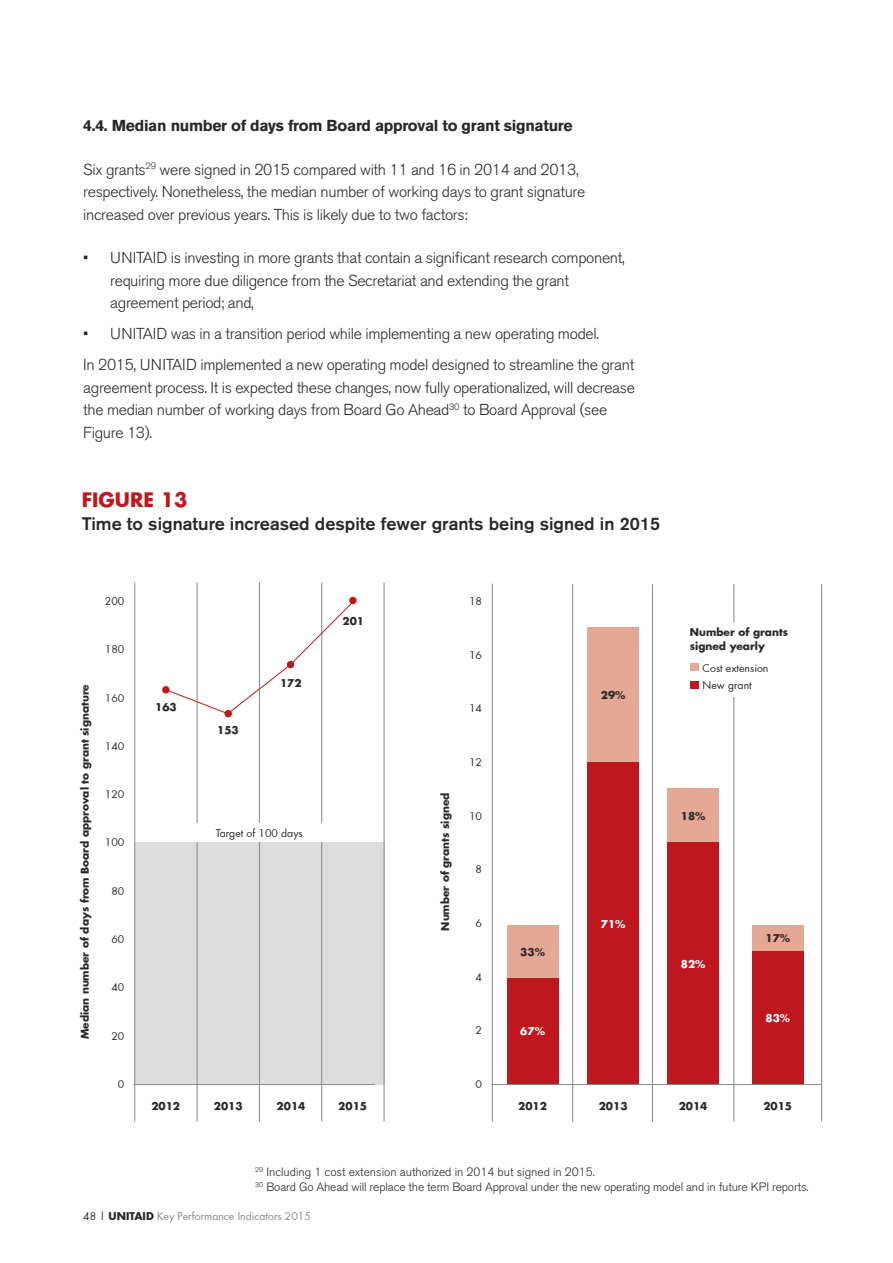
<style>
.page{position:relative;width:893px;height:1263px;background:#fff}
.page>*{position:absolute;margin:0;border:0;box-sizing:border-box;transform-origin:0 0}
.t1{font:700 19.5px "Futura";color:#be181e}
.t2{font:500 18px "Akzidenz Grotesk BQ";color:#282827}
.t3{font:300 15.75px/22.5px "Akzidenz Grotesk BQ";letter-spacing:-.02em;color:#282827}
.t4{font:700 15.75px "Akzidenz Grotesk BQ";letter-spacing:-.02em;color:#282827}
.t5{font:300 12px/14.4px "Akzidenz Grotesk BQ";letter-spacing:-.01em;color:#282827}
.t6{font:700 10.5px/13.5px "Futura";color:#282827}
.t7{font:10.5px "Futura";color:#282827}
.t8{font:10.5px "Futura";color:#878787}
.t9{font:700 10.5px "Futura";color:#fff}
.s1{color:#282827}
.s2{font-weight:700;color:#282827}
</style>
<div class="page">
<div style="left:752px;top:925px;width:51px;height:52px;background:#e5a895"></div>
<div style="left:507px;top:977px;width:51px;height:108px;background:#be181e"></div>
<div style="left:752px;top:951px;width:51px;height:134px;background:#be181e"></div>
<div style="left:588px;top:761px;width:51px;height:324px;background:#be181e"></div>
<div style="left:668px;top:842px;width:51px;height:243px;background:#be181e"></div>
<div style="left:507px;top:925px;width:51px;height:52px;background:#e5a895"></div>
<div style="left:588px;top:627px;width:51px;height:134px;background:#e5a895"></div>
<div style="left:668px;top:789px;width:51px;height:53px;background:#e5a895"></div>
<hr style="left:572px;top:584px;width:1px;height:537px;background:#878787">
<hr style="left:492px;top:584px;width:1px;height:537px;background:#878787">
<hr style="left:491px;top:1084px;width:330px;height:1px;background:#878787">
<hr style="left:652px;top:584px;width:1px;height:537px;background:#878787">
<hr style="left:821px;top:584px;width:1px;height:537px;background:#878787">
<hr style="left:734px;top:584px;width:1px;height:537px;background:#878787">
<div style="left:135px;top:842px;width:249px;height:243px;background:#dcdcdc"></div>
<hr style="left:197px;top:582px;width:1px;height:539px;background:#878787">
<hr style="left:134px;top:582px;width:1px;height:539px;background:#878787">
<hr style="left:259px;top:582px;width:1px;height:539px;background:#878787">
<hr style="left:321px;top:582px;width:1px;height:539px;background:#878787">
<hr style="left:384px;top:582px;width:1px;height:539px;background:#878787">
<hr style="left:133px;top:1084px;width:242px;height:1px;background:#878787">
<div style="left:162px;top:686px;width:8px;height:7px;background:#be181e;border-radius:50%"></div>
<div style="left:349px;top:597px;width:8px;height:7px;background:#be181e;border-radius:50%"></div>
<svg style="left:165px;top:600px;width:190px;height:115px"></svg>
<div style="left:733px;top:623px;width:14px;height:74px;background:#fff"></div>
<div style="left:690px;top:681px;width:8px;height:8px;background:#be181e"></div>
<div style="left:690px;top:663px;width:8px;height:8px;background:#e5a895"></div>
<p class="t4" style="left:83px;top:116px;width:491px">4.4. Median number of days from Board approval to grant signature</p>
<p class="t3" style="left:83px;top:158px;width:504px">Six grants<sup>29</sup> were signed in 2015 compared with 11 and 16 in 2014 and 2013, respectively. Nonetheless, the median number of working days to grant signature increased over previous years. This is likely due to two factors:</p>
<p class="t3" style="left:110px;top:247px;width:516px;text-indent:-27px">• UNITAID is investing in more grants that contain a significant research component, requiring more due diligence from the Secretariat and extending the grant agreement period; and,</p>
<p class="t3" style="left:83px;top:319px;width:553px;line-height:31px">• UNITAID was in a transition period while implementing a new operating model.<br>In 2015, UNITAID implemented a new operating model designed to streamline the grant</p>
<p class="t3" style="left:83px;top:377px;width:553px">agreement process. It is expected these changes, now fully operationalized, will decrease the median number of working days from Board Go Ahead<sup>30</sup> to Board Approval (see<br>Figure 13).</p>
<p class="t1" style="left:82px;top:486px;width:107px">FIGURE 13</p>
<p class="t2" style="left:82px;top:512px;width:580px">Time to signature increased despite fewer grants being signed in 2015</p>
<p class="t7" style="left:105px;top:594px;width:21px">200</p>
<p class="t6" style="left:78px;top:1039px;width:356px;rotate:-90deg">Median number of days from Board approval to grant signature</p>
<p class="t7" style="left:105px;top:642px;width:21px">180</p>
<p class="t7" style="left:105px;top:690px;width:21px">160</p>
<p class="t7" style="left:105px;top:739px;width:21px">140</p>
<p class="t7" style="left:105px;top:787px;width:21px">120</p>
<p class="t7" style="left:105px;top:835px;width:21px">100</p>
<p class="t7" style="left:111px;top:884px;width:14px">80</p>
<p class="t7" style="left:111px;top:932px;width:14px">60</p>
<p class="t7" style="left:111px;top:980px;width:14px">40</p>
<p class="t7" style="left:111px;top:1029px;width:14px">20</p>
<p class="t7" style="left:118px;top:1077px;width:8px">0</p>
<p class="t6" style="left:155px;top:700px;width:23px">163</p>
<p class="t6" style="left:217px;top:723px;width:23px">153</p>
<p class="t6" style="left:280px;top:676px;width:23px">172</p>
<p class="t7" style="left:216px;top:826px;width:88px">Target of 100 days</p>
<p class="t6" style="left:343px;top:614px;width:23px">201</p>
<p class="t6" style="left:151px;top:1099px;width:30px">2012</p>
<p class="t6" style="left:214px;top:1099px;width:30px">2013</p>
<p class="t6" style="left:277px;top:1099px;width:30px">2014</p>
<p class="t6" style="left:338px;top:1099px;width:30px">2015</p>
<p class="t6" style="left:438px;top:931px;width:140px;rotate:-90deg">Number of grants signed</p>
<p class="t7" style="left:469px;top:594px;width:14px">18</p>
<p class="t7" style="left:469px;top:647px;width:14px">16</p>
<p class="t7" style="left:469px;top:701px;width:14px">14</p>
<p class="t7" style="left:469px;top:755px;width:14px">12</p>
<p class="t7" style="left:469px;top:808px;width:14px">10</p>
<p class="t7" style="left:475px;top:862px;width:8px">8</p>
<p class="t7" style="left:475px;top:916px;width:8px">6</p>
<p class="t7" style="left:475px;top:969px;width:8px">4</p>
<p class="t7" style="left:475px;top:1023px;width:8px">2</p>
<p class="t7" style="left:475px;top:1077px;width:8px">0</p>
<p class="t6" style="left:690px;top:625px;width:100px">Number of grants signed yearly</p>
<p class="t6" style="left:520px;top:944px;width:26px">33%</p>
<p class="t9" style="left:520px;top:1024px;width:26px">67%</p>
<p class="t6" style="left:601px;top:688px;width:26px">29%</p>
<p class="t9" style="left:601px;top:916px;width:26px">71%</p>
<p class="t7" style="left:703px;top:660px;width:67px">Cost extension</p>
<p class="t7" style="left:703px;top:678px;width:51px">New grant</p>
<p class="t6" style="left:681px;top:809px;width:26px">18%</p>
<p class="t9" style="left:681px;top:956px;width:26px">82%</p>
<p class="t6" style="left:765px;top:931px;width:26px">17%</p>
<p class="t9" style="left:765px;top:1011px;width:26px">83%</p>
<p class="t6" style="left:518px;top:1099px;width:30px">2012</p>
<p class="t6" style="left:599px;top:1099px;width:30px">2013</p>
<p class="t6" style="left:679px;top:1099px;width:30px">2014</p>
<p class="t6" style="left:763px;top:1099px;width:30px">2015</p>
<p class="t5" style="left:255px;top:1165px;width:555px"><sup>29</sup> Including 1 cost extension authorized in 2014 but signed in 2015.<br><sup>30</sup> Board Go Ahead will replace the term Board Approval under the new operating model and in future KPI reports.</p>
<p class="t8" style="left:83px;top:1209px;width:229px"><span class="s1">48 |</span> <span class="s2">UNITAID</span> Key Performance Indicators 2015</p>
</div>
